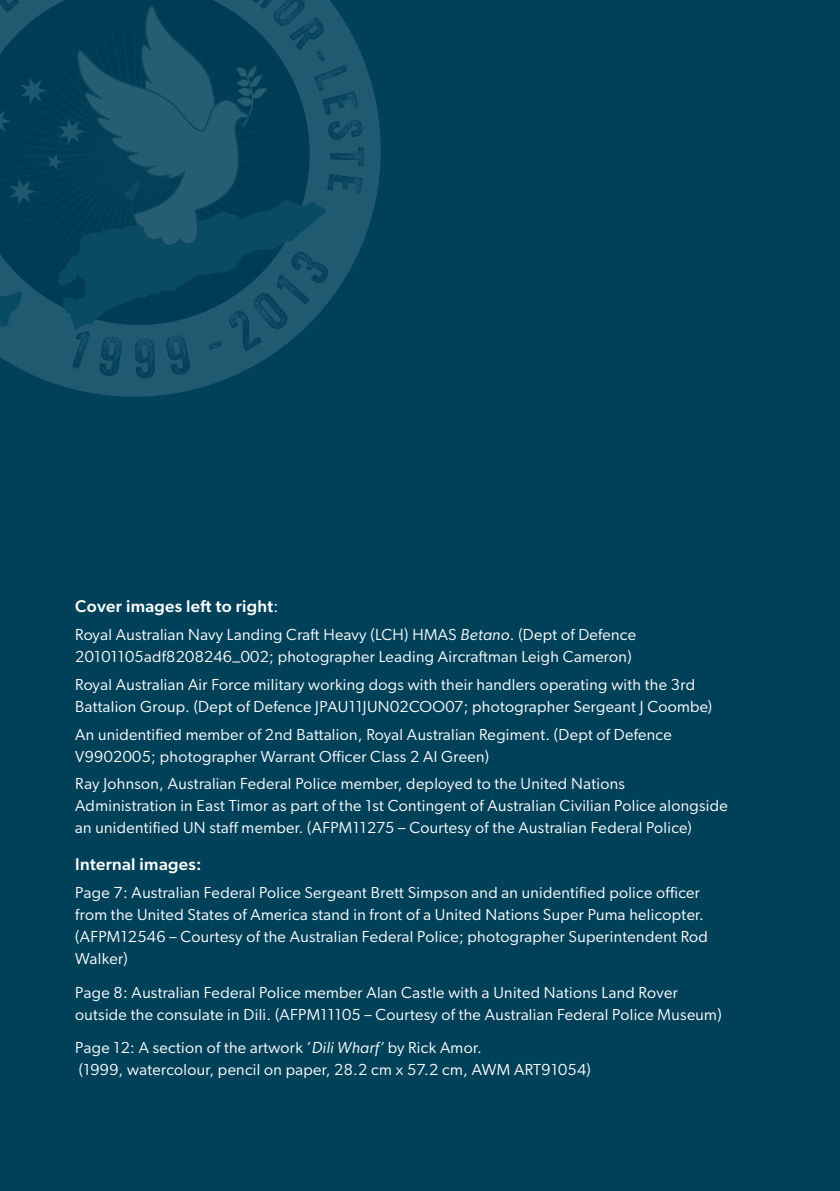
<style>
.page{position:relative;width:840px;height:1191px;background:#fff}
.page>*{position:absolute;margin:0;border:0;box-sizing:border-box;transform-origin:0 0}
.SD_Body{font:500 17px "Gibson";letter-spacing:.02em;color:#fff}
.SD_Body-2{font:16px/22px "Gibson";letter-spacing:.02em;color:#fff}
.Image_captions{font:16px/22px "Gibson";letter-spacing:.02em;color:#fff}
.s1{font-weight:400}
.s2{font-style:italic}
</style>
<div class="page">
<div style="left:0;top:0;width:839px;height:1191px;background:#00415a"></div>
<svg style="left:41px;top:59px;width:339px;height:338px"></svg>
<svg style="left:0;top:0;width:363px;height:378px"></svg>
<p class="SD_Body" style="left:75px;top:596px;width:205px">Cover images left to right<span class="s1">:</span></p>
<p class="SD_Body-2" style="left:75px;top:623px;width:562px">Royal Australian Navy Landing Craft Heavy (LCH) HMAS <span class="s2">Betano</span>. (Dept of Defence<br>20101105adf8208246_002; photographer Leading Aircraftman Leigh Cameron)</p>
<p class="SD_Body-2" style="left:75px;top:673px;width:638px">Royal Australian Air Force military working dogs with their handlers operating with the 3rd<br>Battalion Group. (Dept of Defence JPAU11JUN02COO07; photographer Sergeant J Coombe)</p>
<p class="SD_Body-2" style="left:75px;top:722px;width:597px">An unidentified member of 2nd Battalion, Royal Australian Regiment. (Dept of Defence<br>V9902005; photographer Warrant Officer Class 2 Al Green)</p>
<p class="SD_Body-2" style="left:75px;top:772px;width:653px">Ray Johnson, Australian Federal Police member, deployed to the United Nations<br>Administration in East Timor as part of the 1st Contingent of Australian Civilian Police alongside an unidentified UN staff member. (AFPM11275 – Courtesy of the Australian Federal Police)</p>
<p class="SD_Body" style="left:75px;top:854px;width:128px">Internal images:</p>
<p class="Image_captions" style="left:75px;top:881px;width:633px">Page 7: Australian Federal Police Sergeant Brett Simpson and an unidentified police officer from the United States of America stand in front of a United Nations Super Puma helicopter. (AFPM12546 – Courtesy of the Australian Federal Police; photographer Superintendent Rod Walker)</p>
<p class="Image_captions" style="left:75px;top:981px;width:647px">Page 8: Australian Federal Police member Alan Castle with a United Nations Land Rover outside the consulate in Dili. (AFPM11105 – Courtesy of the Australian Federal Police Museum)</p>
<p class="Image_captions" style="left:75px;top:1036px;width:517px">Page 12: A section of the artwork ’<span class="s2">Dili Wharf’</span> by Rick Amor.<br>(1999, watercolour, pencil on paper, 28.2 cm x 57.2 cm, AWM ART91054)</p>
</div>
